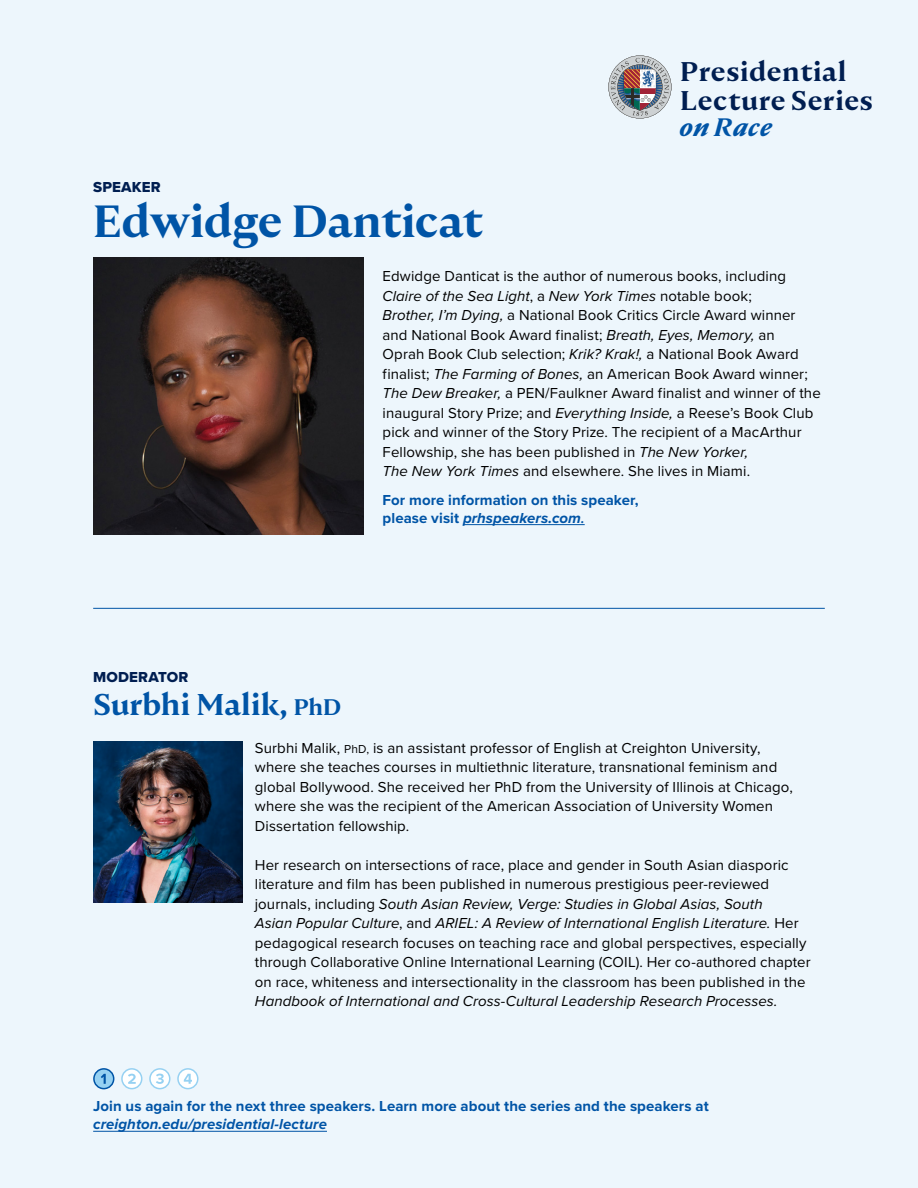
<style>
.page{position:relative;width:918px;height:1188px;background:#edf6fc}
.page>*{position:absolute;margin:0;border:0;box-sizing:border-box;transform-origin:0 0}
.t1{font:600 45px "Nocturne Serif";letter-spacing:-.01em;color:#0054a6}
.t2{font:600 30px "Nocturne Serif";color:#0054a6}
.t3{font:600 27px/28.2px "Nocturne Serif";letter-spacing:.02em;color:#001e51}
.t4{font:italic 600 25.2px "Nocturne Serif";letter-spacing:.025em;color:#0054a6}
.t5{font:15px/19.5px "Proxima Nova";letter-spacing:.005em;color:#000}
.t6{font:700 15px/18px "Proxima Nova";letter-spacing:.005em;color:#0054a6}
.t7{font:italic 15px "Proxima Nova";letter-spacing:.005em;color:#000}
.t8{font:italic 700 15px "Proxima Nova";letter-spacing:.005em;color:#0054a6}
.t9{font:15px "Proxima Nova Extrabld";letter-spacing:.01em;color:#001e51}
.s1{font-style:italic}
.s2{font-weight:600;font-style:italic}
.s3{font-size:22.5px}
.s4{font-size:12px}
</style>
<div class="page">
<svg style="left:608px;top:56px;width:63px;height:62px"></svg>
<img style="left:93px;top:257px;width:270px;height:277px">
<hr style="left:463px;top:524px;width:122px;height:1px;background:#0054a6">
<img style="left:93px;top:742px;width:150px;height:161px">
<hr style="left:93px;top:608px;width:732px;height:1px;background:#0054a6">
<hr style="left:93px;top:1131px;width:234px;height:1px;background:#0054a6">
<div style="left:94px;top:1069px;width:20px;height:20px;background:#96d1f2;border-radius:50%"></div>
<div style="left:93px;top:1068px;width:21px;height:21px;border:2px solid #0054a6;border-radius:50%"></div>
<svg style="left:101px;top:1074px;width:5px;height:10px"></svg>
<div style="left:122px;top:1069px;width:20px;height:20px;background:#fff;border-radius:50%"></div>
<div style="left:121px;top:1068px;width:21px;height:21px;border:2px solid #96d1f2;border-radius:50%"></div>
<svg style="left:128px;top:1074px;width:8px;height:10px"></svg>
<div style="left:150px;top:1069px;width:20px;height:20px;background:#fff;border-radius:50%"></div>
<div style="left:149px;top:1068px;width:21px;height:21px;border:2px solid #96d1f2;border-radius:50%"></div>
<svg style="left:156px;top:1074px;width:8px;height:10px"></svg>
<svg style="left:178px;top:1069px;width:20px;height:20px"></svg>
<div style="left:177px;top:1068px;width:22px;height:21px;border:2px solid #96d1f2;border-radius:50%"></div>
<svg style="left:184px;top:1074px;width:8px;height:10px"></svg>
<p class="t9" style="left:93px;top:178px;width:69px">SPEAKER</p>
<h1 class="t1" style="left:93px;top:192px;width:391px">Edwidge Danticat</h1>
<h3 class="t3" style="left:680px;top:58px;width:194px">Presidential<br>Lecture Series</h3>
<h3 class="t4" style="left:679px;top:111px;width:94px">on Race</h3>
<p class="t5" style="left:383px;top:267px;width:440px">Edwidge Danticat is the author of numerous books, including <span class="s1">Claire of the Sea Light</span>, a <span class="s1">New York Times</span> notable book;<br><span class="s1">Brother, I’m Dying,</span> a National Book Critics Circle Award winner and National Book Award finalist; <span class="s1">Breath, Eyes, Memory,</span> an<br>Oprah Book Club selection; <span class="s1">Krik? Krak!,</span> a National Book Award finalist; <span class="s1">The Farming of Bones,</span> an American Book Award winner; <span class="s1">The Dew Breaker,</span> a PEN/Faulkner Award finalist and winner of the inaugural Story Prize; and <span class="s1">Everything Inside,</span> a Reese’s Book Club pick and winner of the Story Prize. The recipient of a MacArthur Fellowship, she has been published in <span class="s1">The New Yorker,<br>The New York Times</span> and elsewhere. She lives in Miami.</p>
<p class="t6" style="left:383px;top:491px;width:258px">For more information on this speaker, please visit <span class="s1">prhspeakers.com</span><span class="s2">.</span></p>
<p class="t9" style="left:93px;top:668px;width:97px">MODERATOR</p>
<h2 class="t2" style="left:93px;top:685px;width:250px">Surbhi Malik, <span class="s3">PhD</span></h2>
<p class="t5" style="left:255px;top:738px;width:539px">Surbhi Malik, <span class="s4">PhD,</span> is an assistant professor of English at Creighton University, where she teaches courses in multiethnic literature, transnational feminism and global Bollywood. She received her PhD from the University of Illinois at Chicago, where she was the recipient of the American Association of University Women Dissertation fellowship.</p>
<p class="t5" style="left:255px;top:855px;width:557px">Her research on intersections of race, place and gender in South Asian diasporic literature and film has been published in numerous prestigious peer-reviewed journals, including <span class="s1">South Asian Review, Verge: Studies in Global Asias, South<br>Asian Popular Culture</span>, and <span class="s1">ARIEL: A Review of International English Literature.</span> Her pedagogical research focuses on teaching race and global perspectives, especially through Collaborative Online International Learning (COIL). Her co-authored chapter on race, whiteness and intersectionality in the classroom has been published in the</p>
<p class="t7" style="left:255px;top:992px;width:524px">Handbook of International and Cross-Cultural Leadership Research Processes.</p>
<p class="t6" style="left:93px;top:1098px;width:617px">Join us again for the next three speakers. Learn more about the series and the speakers at</p>
<p class="t8" style="left:93px;top:1115px;width:235px">creighton.edu/presidential-lecture</p>
</div>
